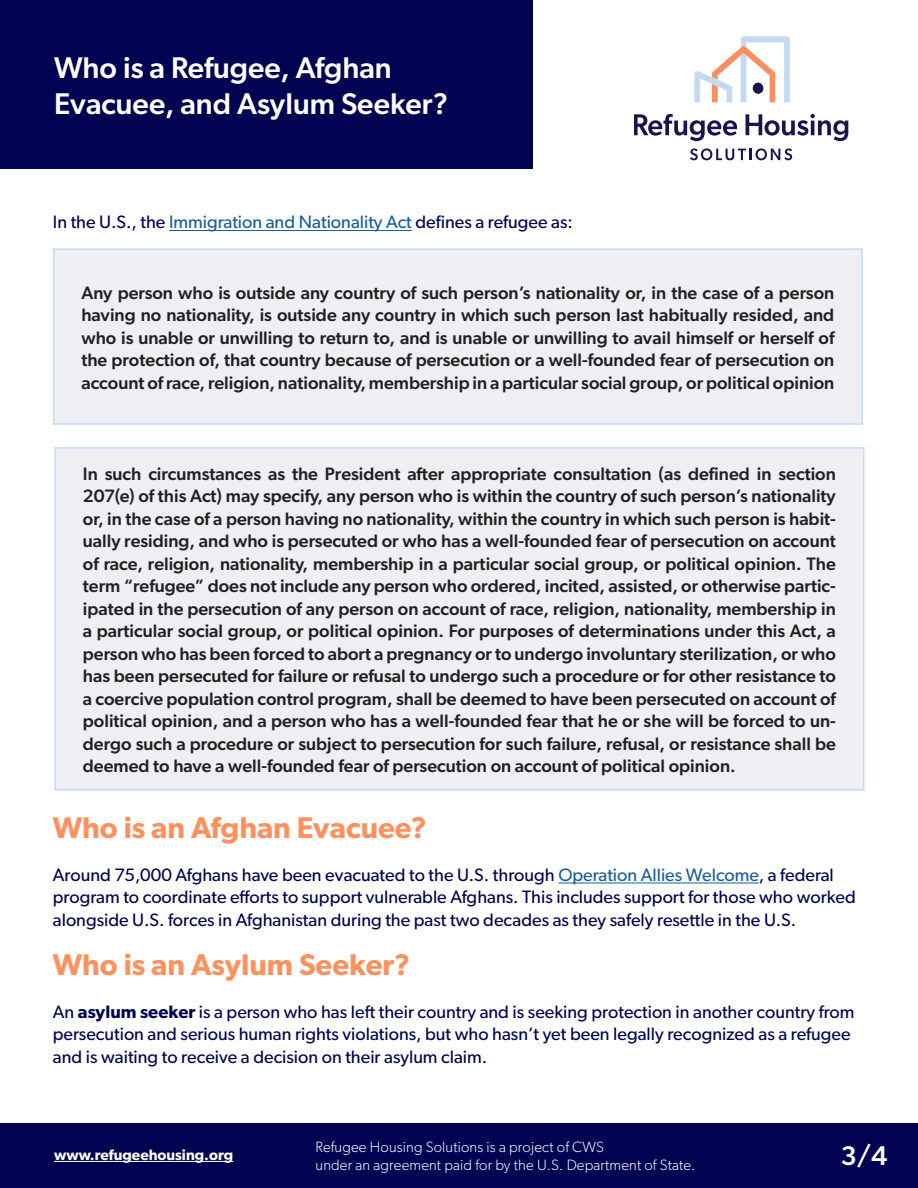
<style>
.page{position:relative;width:918px;height:1188px;background:#fff}
.page>*{position:absolute;margin:0;border:0;box-sizing:border-box;transform-origin:0 0}
.t1{font:500 30px "Gibson";color:#fff}
.t2{font:600 30px "Gibson";color:#ff915f}
.t3{font:500 27px "Gibson";color:#fff}
.t4{font:500 18px/22.5px "Gibson";color:#231f20;text-align:justify}
.t5{font:18px/22.5px "Gibson";color:#010352}
.t6{font:300 15px "Gibson";letter-spacing:.01em;color:#fff}
.t7{font:600 15px "Gibson";color:#fff}
.s1{color:#175d9e}
.s2{font-weight:600}
</style>
<div class="page">
<hr style="left:169px;top:230px;width:243px;height:1px;background:#175d9e">
<hr style="left:558px;top:883px;width:201px;height:1px;background:#175d9e">
<div style="left:0;top:0;width:532px;height:168px;background:#010352"></div>
<svg style="left:694px;top:36px;width:96px;height:66px"></svg>
<div style="left:753px;top:83px;width:10px;height:11px;background:#18154e;border-radius:50%"></div>
<svg style="left:634px;top:114px;width:103px;height:27px"></svg>
<svg style="left:746px;top:114px;width:102px;height:27px"></svg>
<svg style="left:690px;top:148px;width:102px;height:12px"></svg>
<div style="left:0;top:1123px;width:918px;height:65px;background:#010352"></div>
<hr style="left:54px;top:1161px;width:179px;height:1px;background:#fff">
<div style="left:54px;top:249px;width:808px;height:175px;background:#edeff2"></div>
<div style="left:53px;top:248px;width:810px;height:177px;border:2px solid #c4dbfa"></div>
<div style="left:55px;top:448px;width:809px;height:342px;background:#edeff2"></div>
<div style="left:54px;top:447px;width:810px;height:344px;border:2px solid #c4dbfa"></div>
<p class="t1" style="left:54px;top:50px;width:339px">Who is a Refugee, Afghan</p>
<p class="t1" style="left:54px;top:86px;width:396px">Evacuee, and Asylum Seeker?</p>
<p class="t5" style="left:53px;top:211px;width:522px">In the U.S., the <span class="s1">Immigration and Nationality Act</span> defines a refugee as:</p>
<p class="t4" style="left:81px;top:281px;width:755px">Any person who is outside any country of such person’s nationality or, in the case of a person having no nationality, is outside any country in which such person last habitually resided, and who is unable or unwilling to return to, and is unable or unwilling to avail himself or herself of the protection of, that country because of persecution or a well-founded fear of persecution on account of race, religion, nationality, membership in a particular social group, or political opinion</p>
<p class="t4" style="left:83px;top:462px;width:755px">In such circumstances as the President after appropriate consultation (as defined in section 207(e) of this Act) may specify, any person who is within the country of such person’s nationality or, in the case of a person having no nationality, within the country in which such person is habit&shy;ually residing, and who is persecuted or who has a well-founded fear of persecution on account of race, religion, nationality, membership in a particular social group, or political opinion. The term “refugee” does not include any person who ordered, incited, assisted, or otherwise partic&shy;ipated in the persecution of any person on account of race, religion, nationality, membership in a particular social group, or political opinion. For purposes of determinations under this Act, a person who has been forced to abort a pregnancy or to undergo involuntary sterilization, or who has been persecuted for failure or refusal to undergo such a procedure or for other resistance to a coercive population control program, shall be deemed to have been persecuted on account of political opinion, and a person who has a well-founded fear that he or she will be forced to un&shy;dergo such a procedure or subject to persecution for such failure, refusal, or resistance shall be deemed to have a well-founded fear of persecution on account of political opinion.</p>
<p class="t2" style="left:53px;top:810px;width:375px">Who is an Afghan Evacuee?</p>
<p class="t5" style="left:53px;top:863px;width:804px">Around 75,000 Afghans have been evacuated to the U.S. through <span class="s1">Operation Allies Welcome</span>, a federal program to coordinate efforts to support vulnerable Afghans. This includes support for those who worked alongside U.S. forces in Afghanistan during the past two decades as they safely resettle in the U.S.</p>
<p class="t2" style="left:53px;top:947px;width:359px">Who is an Asylum Seeker?</p>
<p class="t5" style="left:53px;top:1000px;width:803px">An <span class="s2">asylum seeker</span> is a person who has left their country and is seeking protection in another country from persecution and serious human rights violations, but who hasn’t yet been legally recognized as a refugee and is waiting to receive a decision on their asylum claim.</p>
<p class="t6" style="left:316px;top:1138px;width:290px">Refugee Housing Solutions is a project of CWS</p>
<p class="t6" style="left:316px;top:1156px;width:381px">under an agreement paid for by the U.S. Department of State.</p>
<p class="t7" style="left:54px;top:1145px;width:181px">www.refugeehousing.org</p>
<p class="t3" style="left:840px;top:1140px;width:49px">3/4</p>
</div>
